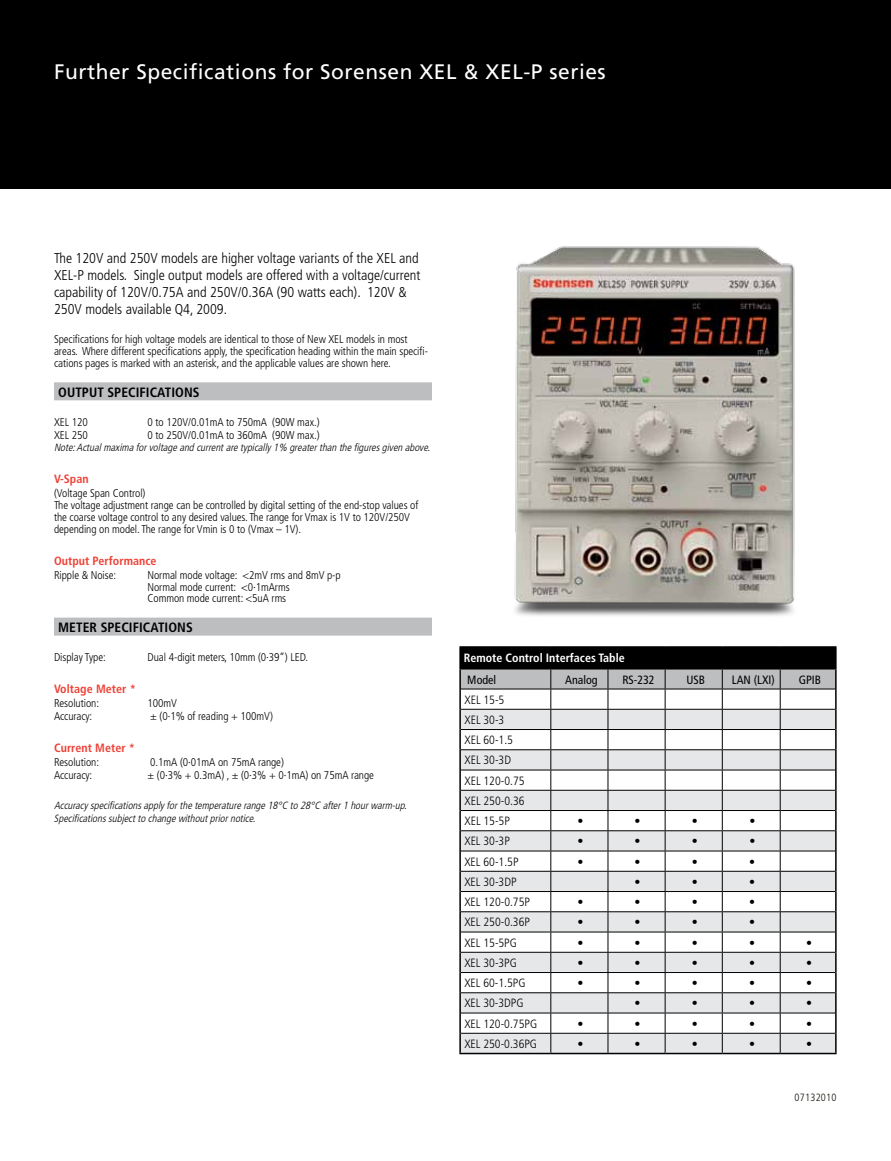
<style>
.page{position:relative;width:891px;height:1161px;background:#fff}
.page>*{position:absolute;margin:0;border:0;box-sizing:border-box;transform-origin:0 0}
.t1{font:21px "Frutiger LT Std";letter-spacing:.025em;color:#fff}
.t2{font:300 condensed 14.25px/17.1px "Frutiger LT Std";color:#000}
.t3{font:700 condensed 13.5px "Frutiger LT Std";letter-spacing:.005em;color:#000}
.t4{font:300 condensed 12px/20.2px "Frutiger LT Std";color:#000}
.t5{font:700 condensed 12px "Frutiger LT Std";letter-spacing:.005em;color:#ef4135}
.t6{font:condensed 12px "Frutiger LT Std";color:#000}
.t7{font:700 condensed 12px "Frutiger LT Std";color:#fff}
.t8{font:300 condensed 11.25px/12px "Frutiger LT Std";letter-spacing:-.005em;color:#000}
.t9{font:italic 300 condensed 10.5px/12.5px "Frutiger LT Std";color:#000}
.t10{font:300 condensed 10.5px "Frutiger LT Std";letter-spacing:.025em;color:#141006}
</style>
<div class="page">
<div style="left:0;top:0;width:891px;height:189px;background:#000"></div>
<div style="left:54px;top:382px;width:378px;height:18px;background:#bcbec0"></div>
<div style="left:54px;top:618px;width:378px;height:18px;background:#bcbec0"></div>
<img style="left:514px;top:246px;width:281px;height:370px">
<div style="left:460px;top:647px;width:376px;height:22px;background:#000"></div>
<hr style="left:459px;top:1053px;width:92px;height:1px;background:#000">
<hr style="left:551px;top:1053px;width:57px;height:1px;background:#000">
<hr style="left:608px;top:1053px;width:57px;height:1px;background:#000">
<hr style="left:665px;top:1053px;width:57px;height:1px;background:#000">
<hr style="left:722px;top:1053px;width:58px;height:1px;background:#000">
<hr style="left:780px;top:1053px;width:57px;height:1px;background:#000">
<hr style="left:459px;top:646px;width:92px;height:2px;background:#000">
<hr style="left:459px;top:648px;width:2px;height:20px;background:#000">
<hr style="left:551px;top:646px;width:57px;height:2px;background:#000">
<hr style="left:608px;top:646px;width:57px;height:2px;background:#000">
<hr style="left:665px;top:646px;width:57px;height:2px;background:#000">
<hr style="left:722px;top:646px;width:58px;height:2px;background:#000">
<hr style="left:780px;top:646px;width:57px;height:2px;background:#000">
<hr style="left:835px;top:648px;width:2px;height:20px;background:#000">
<hr style="left:459px;top:668px;width:92px;height:2px;background:#000">
<hr style="left:780px;top:668px;width:57px;height:2px;background:#000">
<svg style="left:459px;top:669px;width:378px;height:384px"></svg>
<h1 class="t1" style="left:54px;top:59px;width:553px">Further Specifications for Sorensen XEL &amp; XEL-P series</h1>
<p class="t2" style="left:54px;top:250px;width:368px">The 120V and 250V models are higher voltage variants of the XEL and XEL-P models. Single output models are offered with a voltage/current capability of 120V/0.75A and 250V/0.36A (90 watts each). 120V &amp; 250V models available Q4, 2009.</p>
<p class="t8" style="left:54px;top:333px;width:376px">Specifications for high voltage models are identical to those of New XEL models in most areas. Where different specifications apply, the specification heading within the main specifi&shy;cations pages is marked with an asterisk, and the applicable values are shown here.</p>
<p class="t3" style="left:58px;top:384px;width:143px">OUTPUT SPECIFICATIONS</p>
<p class="t8" style="left:54px;top:416px;width:35px">XEL 120</p>
<p class="t8" style="left:148px;top:416px;width:174px">0 to 120V/0.01mA to 750mA (90W max.)</p>
<p class="t8" style="left:54px;top:429px;width:35px">XEL 250</p>
<p class="t8" style="left:148px;top:429px;width:174px">0 to 250V/0.01mA to 360mA (90W max.)</p>
<p class="t9" style="left:54px;top:442px;width:380px">Note:Actualmaximaforvoltageand currentaretypically1% greaterthan thefiguresgiven above.</p>
<p class="t5" style="left:54px;top:472px;width:36px">V-Span</p>
<p class="t8" style="left:54px;top:487px;width:366px">(Voltage Span Control)<br>The voltage adjustment range can be controlled by digital setting of the end-stop values of the coarse voltage control to any desired values. The range for Vmax is 1V to 120V/250V depending on model. The range for Vmin is 0 to (Vmax – 1V).</p>
<p class="t5" style="left:54px;top:554px;width:104px">Output Performance</p>
<p class="t8" style="left:54px;top:569px;width:64px">Ripple &amp; Noise:</p>
<p class="t8" style="left:148px;top:570px;width:195px;line-height:11.4px">Normal mode voltage: &lt;2mV rms and 8mV p-p<br>Normal mode current: &lt;0·1mArms<br>Common mode current: &lt;5uA rms</p>
<p class="t3" style="left:58px;top:619px;width:136px">METER SPECIFICATIONS</p>
<p class="t8" style="left:54px;top:652px;width:53px">Display Type:</p>
<p class="t8" style="left:148px;top:652px;width:162px">Dual 4-digit meters, 10mm (0·39”) LED.</p>
<p class="t5" style="left:54px;top:682px;width:83px">Voltage Meter *</p>
<p class="t8" style="left:54px;top:697px;width:47px">Resolution:</p>
<p class="t8" style="left:148px;top:697px;width:31px">100mV</p>
<p class="t8" style="left:54px;top:710px;width:40px">Accuracy:</p>
<p class="t8" style="left:150px;top:710px;width:124px">± (0·1% of reading + 100mV)</p>
<p class="t5" style="left:54px;top:741px;width:83px">Current Meter *</p>
<p class="t8" style="left:54px;top:756px;width:47px">Resolution:</p>
<p class="t8" style="left:150px;top:756px;width:135px">0.1mA (0·01mA on 75mA range)</p>
<p class="t8" style="left:54px;top:769px;width:40px">Accuracy:</p>
<p class="t8" style="left:148px;top:769px;width:228px">± (0·3% + 0.3mA) , ± (0·3% + 0·1mA) on 75mA range</p>
<p class="t9" style="left:54px;top:800px;width:357px">Accuracyspecificationsapplyforthetemperaturerange18°C to 28°C after1 hourwarm-up.<br>Specificationssubjectto changewithoutpriornotice.</p>
<p class="t7" style="left:464px;top:651px;width:163px">Remote Control Interfaces Table</p>
<p class="t6" style="left:467px;top:672px;width:30px">Model</p>
<p class="t6" style="left:565px;top:672px;width:34px">Analog</p>
<p class="t6" style="left:622px;top:672px;width:34px">RS-232</p>
<p class="t6" style="left:686px;top:672px;width:20px">USB</p>
<p class="t6" style="left:732px;top:672px;width:44px">LAN (LXI)</p>
<p class="t6" style="left:799px;top:672px;width:24px">GPIB</p>
<p class="t4" style="left:464px;top:690px;width:62px">XEL 15-5<br>XEL 30-3<br>XEL 60-1.5<br>XEL 30-3D<br>XEL 120-0.75<br>XEL 250-0.36<br>XEL 15-5P</p>
<p class="t4" style="left:578px;top:811px;width:7px">•</p>
<p class="t4" style="left:635px;top:811px;width:7px">•</p>
<p class="t4" style="left:692px;top:811px;width:7px">•</p>
<p class="t4" style="left:749px;top:811px;width:7px">•</p>
<p class="t4" style="left:464px;top:831px;width:47px">XEL 30-3P</p>
<p class="t4" style="left:577px;top:831px;width:7px">•</p>
<p class="t4" style="left:635px;top:831px;width:7px">•</p>
<p class="t4" style="left:692px;top:831px;width:7px">•</p>
<p class="t4" style="left:749px;top:831px;width:7px">•</p>
<p class="t4" style="left:464px;top:852px;width:56px">XEL 60-1.5P</p>
<p class="t4" style="left:577px;top:852px;width:7px">•</p>
<p class="t4" style="left:635px;top:852px;width:7px">•</p>
<p class="t4" style="left:692px;top:852px;width:7px">•</p>
<p class="t4" style="left:749px;top:852px;width:7px">•</p>
<p class="t4" style="left:464px;top:872px;width:54px">XEL 30-3DP</p>
<p class="t4" style="left:635px;top:872px;width:7px">•</p>
<p class="t4" style="left:692px;top:872px;width:7px">•</p>
<p class="t4" style="left:749px;top:872px;width:7px">•</p>
<p class="t4" style="left:464px;top:892px;width:67px">XEL 120-0.75P</p>
<p class="t4" style="left:577px;top:892px;width:7px">•</p>
<p class="t4" style="left:635px;top:892px;width:7px">•</p>
<p class="t4" style="left:692px;top:892px;width:7px">•</p>
<p class="t4" style="left:749px;top:892px;width:7px">•</p>
<p class="t4" style="left:464px;top:912px;width:67px">XEL 250-0.36P</p>
<p class="t4" style="left:577px;top:912px;width:7px">•</p>
<p class="t4" style="left:635px;top:912px;width:7px">•</p>
<p class="t4" style="left:692px;top:912px;width:7px">•</p>
<p class="t4" style="left:749px;top:912px;width:7px">•</p>
<p class="t4" style="left:464px;top:932px;width:54px">XEL 15-5PG</p>
<p class="t4" style="left:577px;top:932px;width:7px">•</p>
<p class="t4" style="left:635px;top:932px;width:7px">•</p>
<p class="t4" style="left:692px;top:932px;width:7px">•</p>
<p class="t4" style="left:749px;top:932px;width:7px">•</p>
<p class="t4" style="left:806px;top:932px;width:7px">•</p>
<p class="t4" style="left:464px;top:953px;width:54px">XEL 30-3PG</p>
<p class="t4" style="left:577px;top:953px;width:7px">•</p>
<p class="t4" style="left:635px;top:953px;width:7px">•</p>
<p class="t4" style="left:692px;top:953px;width:7px">•</p>
<p class="t4" style="left:749px;top:953px;width:7px">•</p>
<p class="t4" style="left:806px;top:953px;width:7px">•</p>
<p class="t4" style="left:464px;top:973px;width:63px">XEL 60-1.5PG</p>
<p class="t4" style="left:577px;top:973px;width:7px">•</p>
<p class="t4" style="left:635px;top:973px;width:7px">•</p>
<p class="t4" style="left:692px;top:973px;width:7px">•</p>
<p class="t4" style="left:749px;top:973px;width:7px">•</p>
<p class="t4" style="left:806px;top:973px;width:7px">•</p>
<p class="t4" style="left:464px;top:993px;width:61px">XEL 30-3DPG</p>
<p class="t4" style="left:635px;top:993px;width:7px">•</p>
<p class="t4" style="left:692px;top:993px;width:7px">•</p>
<p class="t4" style="left:749px;top:993px;width:7px">•</p>
<p class="t4" style="left:806px;top:993px;width:7px">•</p>
<p class="t4" style="left:464px;top:1013px;width:74px">XEL 120-0.75PG</p>
<p class="t4" style="left:577px;top:1013px;width:7px">•</p>
<p class="t4" style="left:635px;top:1013px;width:7px">•</p>
<p class="t4" style="left:692px;top:1013px;width:7px">•</p>
<p class="t4" style="left:749px;top:1013px;width:7px">•</p>
<p class="t4" style="left:806px;top:1013px;width:7px">•</p>
<p class="t4" style="left:464px;top:1034px;width:74px">XEL 250-0.36PG</p>
<p class="t4" style="left:577px;top:1034px;width:7px">•</p>
<p class="t4" style="left:635px;top:1034px;width:7px">•</p>
<p class="t4" style="left:692px;top:1034px;width:7px">•</p>
<p class="t4" style="left:749px;top:1034px;width:7px">•</p>
<p class="t4" style="left:806px;top:1034px;width:7px">•</p>
<p class="t10" style="left:794px;top:1092px;width:44px">07132010</p>
</div>
